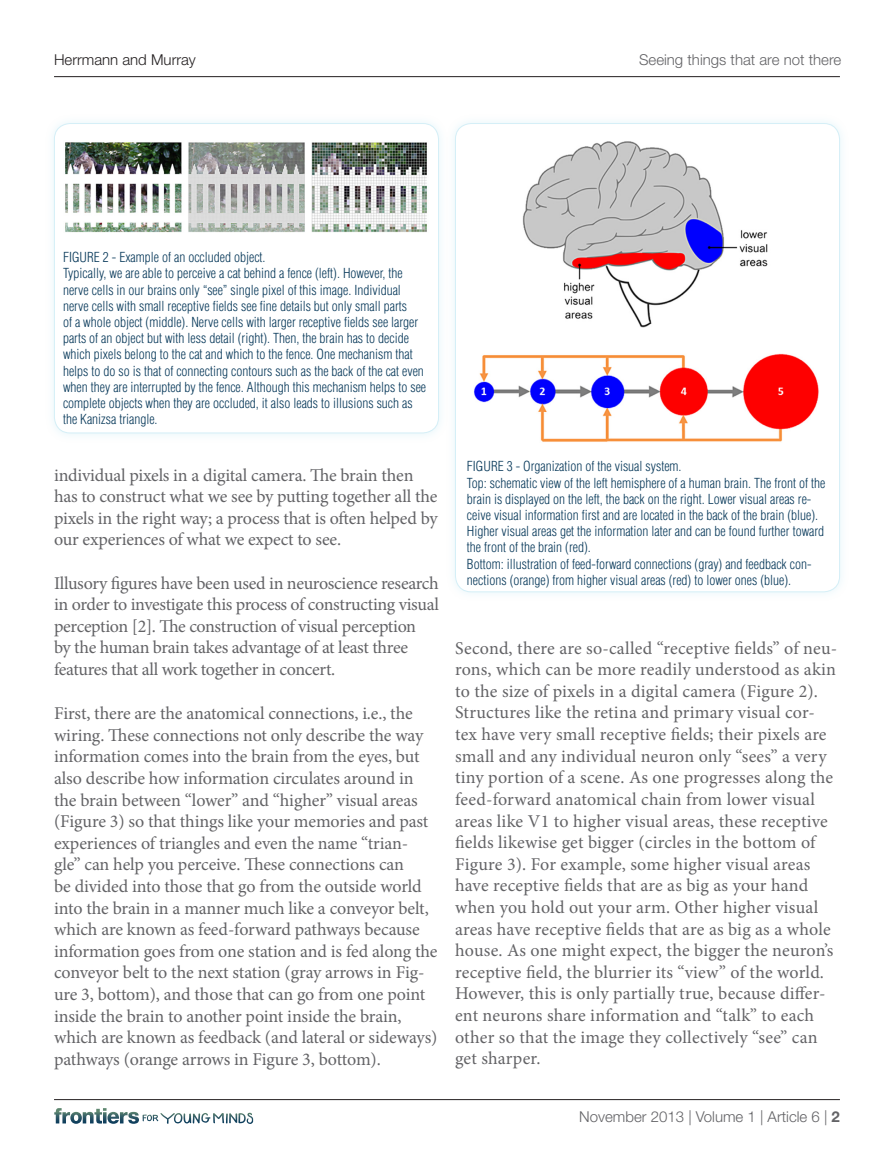
<style>
.page{position:relative;width:894px;height:1170px;background:#fff}
.page>*{position:absolute;margin:0;border:0;box-sizing:border-box;transform-origin:0 0}
.t1{font:18px/21.6px "Minion Pro";letter-spacing:-.005em;color:#636366}
.t2{font:300 15px "Helvetica Neue LT Std";color:#636366}
.t3{font:300 15px "Helvetica Neue LT Std";color:#231f20}
.t4{font:300 condensed 13.5px/16.2px "Helvetica LT Std";color:#08395a}
.s1{font-weight:700}
</style>
<div class="page">
<hr style="left:54px;top:76px;width:785px;height:1px;background:#231f20">
<hr style="left:54px;top:1099px;width:785px;height:1px;background:#231f20">
<svg style="left:54px;top:1108px;width:199px;height:16px"></svg>
<div style="left:44px;top:113px;width:404px;height:330px;background:#fafdfe"></div>
<div style="left:54px;top:123px;width:384px;height:310px;background:#fff;border-radius:16px"></div>
<div style="left:54px;top:123px;width:384px;height:310px;border:1px solid #d5eff7;border-radius:16px"></div>
<img style="left:65px;top:142px;width:362px;height:91px">
<div style="left:445px;top:113px;width:404px;height:488px;background:#fafdfe"></div>
<div style="left:455px;top:123px;width:384px;height:469px;background:#fff;border-radius:16px"></div>
<img style="left:474px;top:141px;width:345px;height:301px">
<p class="t3" style="left:54px;top:50px;width:143px">Herrmann and Murray</p>
<p class="t2" style="left:638px;top:50px;width:204px">Seeing things that are not there</p>
<p class="t4" style="left:63px;top:249px;width:364px">FIGURE 2 - Example of an occluded object.<br>Typically, we are able to perceive a cat behind a fence (left). However, the nerve cells in our brains only “see” single pixel of this image. Individual nerve cells with small receptive fields see fine details but only small parts<br>of a whole object (middle). Nerve cells with larger receptive fields see larger parts of an object but with less detail (right). Then, the brain has to decide which pixels belong to the cat and which to the fence. One mechanism that helps to do so is that of connecting contours such as the back of the cat even when they are interrupted by the fence. Although this mechanism helps to see complete objects when they are occluded, it also leads to illusions such as the Kanizsa triangle.</p>
<p class="t1" style="left:54px;top:464px;width:385px">individual pixels in a digital camera. The brain then has to construct what we see by putting together all the pixels in the right way; a process that is often helped by our experiences of what we expect to see.</p>
<p class="t1" style="left:54px;top:572px;width:386px">Illusory figures have been used in neuroscience research in order to investigate this process of constructing visual perception [2]. The construction of visual perception<br>by the human brain takes advantage of at least three features that all work together in concert.</p>
<p class="t1" style="left:54px;top:702px;width:385px">First, there are the anatomical connections, i.e., the wiring. These connections not only describe the way information comes into the brain from the eyes, but also describe how information circulates around in the brain between “lower” and “higher” visual areas (Figure 3) so that things like your memories and past experiences of triangles and even the name “trian&shy;gle” can help you perceive. These connections can<br>be divided into those that go from the outside world into the brain in a manner much like a conveyor belt, which are known as feed-forward pathways because information goes from one station and is fed along the conveyor belt to the next station (gray arrows in Fig&shy;ure 3, bottom), and those that can go from one point inside the brain to another point inside the brain, which are known as feedback (and lateral or sideways) pathways (orange arrows in Figure 3, bottom).</p>
<p class="t4" style="left:467px;top:458px;width:360px">FIGURE 3 - Organization of the visual system.<br>Top: schematic view of the left hemisphere of a human brain. The front of the brain is displayed on the left, the back on the right. Lower visual areas re&shy;ceive visual information first and are located in the back of the brain (blue).<br>Higher visual areas get the information later and can be found further toward the front of the brain (red).<br>Bottom: illustration of feed-forward connections (gray) and feedback con&shy;nections (orange) from higher visual areas (red) to lower ones (blue).</p>
<p class="t1" style="left:455px;top:637px;width:383px">Second, there are so-called “receptive fields” of neu&shy;rons, which can be more readily understood as akin to the size of pixels in a digital camera (Figure 2).<br>Structures like the retina and primary visual cor&shy;tex have very small receptive fields; their pixels are small and any individual neuron only “sees” a very tiny portion of a scene. As one progresses along the feed-forward anatomical chain from lower visual areas like V1 to higher visual areas, these receptive fields likewise get bigger (circles in the bottom of Figure 3). For example, some higher visual areas have receptive fields that are as big as your hand when you hold out your arm. Other higher visual areas have receptive fields that are as big as a whole house. As one might expect, the bigger the neuron’s receptive field, the blurrier its “view” of the world.<br>However, this is only partially true, because differ&shy;ent neurons share information and “talk” to each other so that the image they collectively “see” can get sharper.</p>
<p class="t2" style="left:579px;top:1107px;width:262px">November 2013 | Volume 1 | Article 6 | <span class="s1">2</span></p>
</div>
